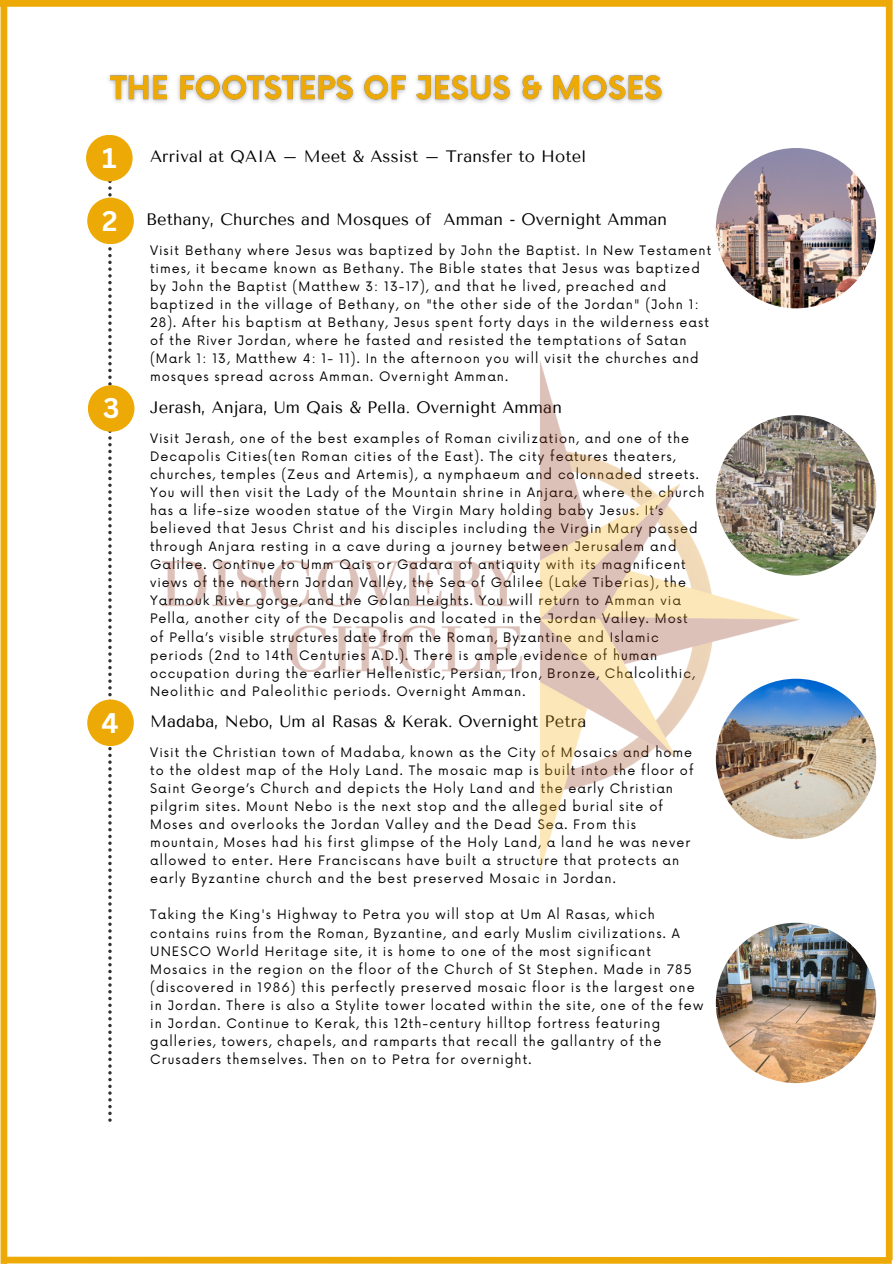
<style>
.page{position:relative;width:893px;height:1264px;background:#fff}
.page>*{position:absolute;margin:0;border:0;box-sizing:border-box;transform-origin:0 0}
.t1{font:700 27.6px "Canva Sans";color:#fff}
.t2{font:16.5px "Tenor Sans";letter-spacing:.01em;color:#000}
.t3{font:12.75px/18px "Now";letter-spacing:.08em;color:#000}
</style>
<div class="page">
<svg style="left:108px;top:181px;width:4px;height:940px"></svg>
<img style="left:108px;top:74px;width:556px;height:29px">
<div style="left:86px;top:135px;width:47px;height:46px;background:#edaa06;border-radius:50%"></div>
<div style="left:87px;top:198px;width:47px;height:46px;background:#edaa06;border-radius:50%"></div>
<div style="left:88px;top:385px;width:46px;height:47px;background:#edaa06;border-radius:50%"></div>
<div style="left:87px;top:699px;width:47px;height:47px;background:#edaa06;border-radius:50%"></div>
<img style="left:715px;top:148px;width:161px;height:160px;border-radius:50%">
<img style="left:715px;top:415px;width:161px;height:160px;border-radius:50%">
<img style="left:715px;top:678px;width:161px;height:161px;border-radius:50%">
<img style="left:715px;top:922px;width:161px;height:161px;border-radius:50%">
<div style="left:4px;top:1256px;width:887px;height:7px;background:#edaa06"></div>
<div style="left:0;top:0;width:891px;height:7px;background:#edaa06"></div>
<div style="left:1px;top:3px;width:6px;height:1260px;background:#edaa06"></div>
<div style="left:885px;top:0;width:7px;height:1259px;background:#edaa06"></div>
<img style="left:161px;top:360px;width:655px;height:512px">
<h2 class="t1" style="left:102px;top:138px;width:16px">1</h2>
<p class="t2" style="left:150px;top:147px;width:438px">Arrival at QAIA – Meet &amp; Assist – Transfer to Hotel</p>
<p class="t1" style="left:102px;top:201px;width:17px">2</p>
<h2 class="t2" style="left:146px;top:210px;width:522px">Bethany, Churches and Mosques of Amman - Overnight Amman</h2>
<p class="t3" style="left:150px;top:242px;width:563px">Visit Bethany where Jesus was baptized by John the Baptist. In New Testament times, it became known as Bethany. The Bible states that Jesus was baptized by John the Baptist (Matthew 3: 13-17), and that he lived, preached and baptized in the village of Bethany, on "the other side of the Jordan" (John 1:<br>28). After his baptism at Bethany, Jesus spent forty days in the wilderness east of the River Jordan, where he fasted and resisted the temptations of Satan (Mark 1: 13, Matthew 4: 1- 11). In the afternoon you will visit the churches and mosques spread across Amman. Overnight Amman.</p>
<h2 class="t1" style="left:103px;top:389px;width:18px">3</h2>
<p class="t2" style="left:150px;top:398px;width:413px">Jerash, Anjara, Um Qais &amp; Pella. Overnight Amman</p>
<p class="t3" style="left:150px;top:430px;width:556px">Visit Jerash, one of the best examples of Roman civilization, and one of the Decapolis Cities(ten Roman cities of the East). The city features theaters, churches, temples (Zeus and Artemis), a nymphaeum and colonnaded streets.<br>You will then visit the Lady of the Mountain shrine in Anjara, where the church has a life-size wooden statue of the Virgin Mary holding baby Jesus. It’s believed that Jesus Christ and his disciples including the Virgin Mary passed through Anjara resting in a cave during a journey between Jerusalem and Galilee. Continue to Umm Qais or Gadara of antiquity with its magnificent views of the northern Jordan Valley, the Sea of Galilee (Lake Tiberias), the Yarmouk River gorge, and the Golan Heights. You will return to Amman via Pella, another city of the Decapolis and located in the Jordan Valley. Most of Pella’s visible structures date from the Roman, Byzantine and Islamic periods (2nd to 14th Centuries A.D.). There is ample evidence of human occupation during the earlier Hellenistic, Persian, Iron, Bronze, Chalcolithic, Neolithic and Paleolithic periods. Overnight Amman.</p>
<p class="t1" style="left:101px;top:703px;width:19px">4</p>
<h2 class="t2" style="left:150px;top:712px;width:437px">Madaba, Nebo, Um al Rasas &amp; Kerak. Overnight Petra</h2>
<p class="t3" style="left:150px;top:744px;width:544px">Visit the Christian town of Madaba, known as the City of Mosaics and home to the oldest map of the Holy Land. The mosaic map is built into the floor of Saint George’s Church and depicts the Holy Land and the early Christian pilgrim sites. Mount Nebo is the next stop and the alleged burial site of Moses and overlooks the Jordan Valley and the Dead Sea. From this mountain, Moses had his first glimpse of the Holy Land, a land he was never allowed to enter. Here Franciscans have built a structure that protects an early Byzantine church and the best preserved Mosaic in Jordan.</p>
<p class="t3" style="left:150px;top:906px;width:554px">Taking the King's Highway to Petra you will stop at Um Al Rasas, which contains ruins from the Roman, Byzantine, and early Muslim civilizations. A UNESCO World Heritage site, it is home to one of the most significant Mosaics in the region on the floor of the Church of St Stephen. Made in 785 (discovered in 1986) this perfectly preserved mosaic floor is the largest one in Jordan. There is also a Stylite tower located within the site, one of the few in Jordan. Continue to Kerak, this 12th-century hilltop fortress featuring galleries, towers, chapels, and ramparts that recall the gallantry of the Crusaders themselves. Then on to Petra for overnight.</p>
</div>
